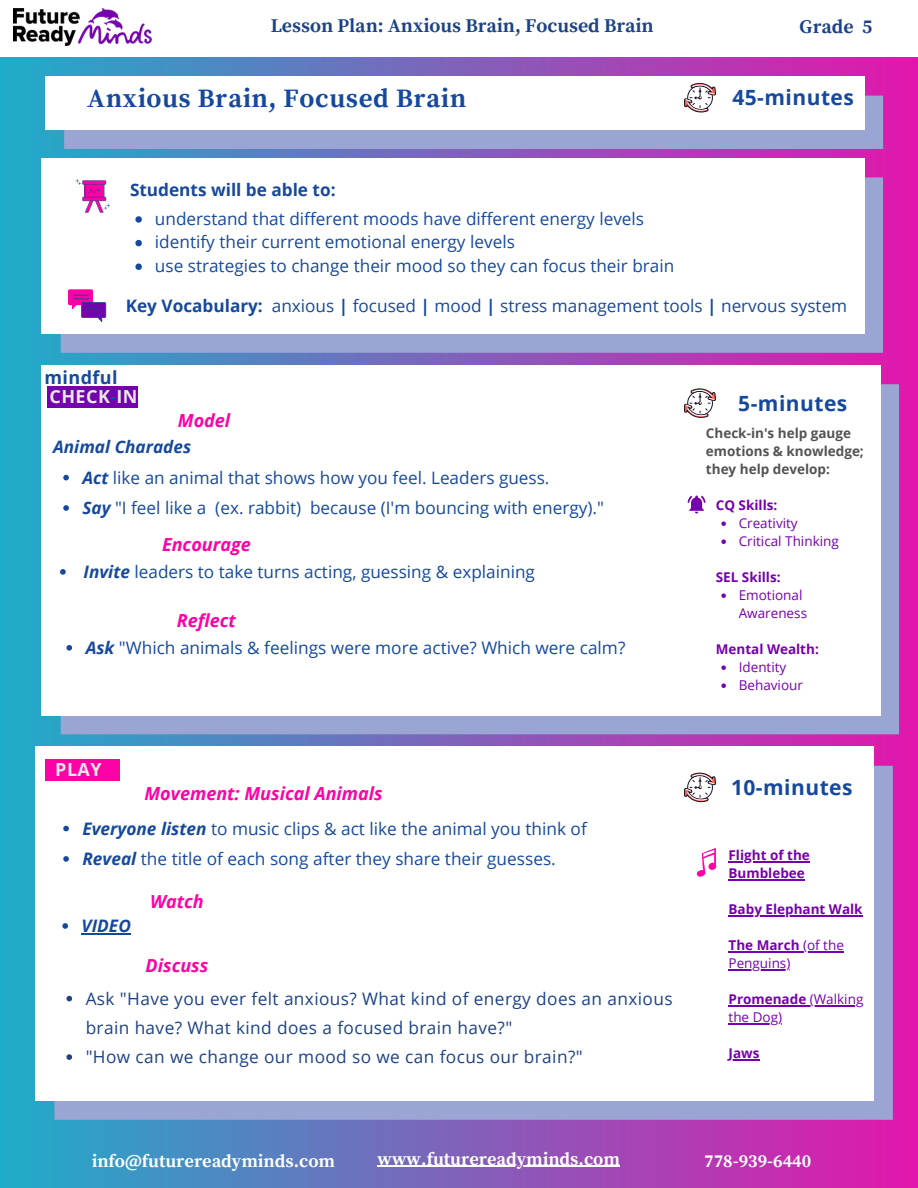
<style>
.page{position:relative;width:918px;height:1188px;background:#fff}
.page>*{position:absolute;margin:0;border:0;box-sizing:border-box;transform-origin:0 0}
.t1{font:700 26.4px "Source Serif Pro";letter-spacing:.025em;color:#16499d}
.t2{font:700 21px "Open Sans";letter-spacing:.025em;color:#16499d}
.t3{font:700 19.35px "Source Serif Pro";color:#1d4285}
.t4{font:700 18px "Source Serif Pro";color:#fff}
.t5{font:italic 700 18px "Open Sans";color:#ff00a7}
.t6{font:700 18px/19.2px "Open Sans";letter-spacing:.025em;color:#16499d}
.t7{font:700 18px "Open Sans";color:#e8e8e8}
.t8{font:17.25px/23.7px "Open Sans";color:#16499d}
.t9{font:17.25px/29.2px "Open Sans";letter-spacing:.025em;color:#1d4285}
.t10{font:700 17.25px "Open Sans";color:#16499d}
.t11{font:italic 700 17.25px "Open Sans";color:#16499d}
.t12{font:13.5px/18px "Open Sans";color:#7500ae}
.t13{font:700 13.5px/18px "Open Sans";color:#7500ae}
.t14{font:700 13.5px/18px "Open Sans";color:#535353}
.s1{font-weight:700}
.s2{color:#e8e8e8}
.s3{font-weight:700;font-style:italic}
</style>
<div class="page">
<div style="left:0;top:58px;width:918px;height:1130px;background:linear-gradient(to right,#25afc9,#e31eaf)"></div>
<div style="left:61px;top:177px;width:822px;height:176px;background:#9ba5d4"></div>
<div style="left:42px;top:158px;width:822px;height:176px;background:#fff"></div>
<div style="left:45px;top:77px;width:819px;height:53px;background:#fff"></div>
<div style="left:61px;top:384px;width:838px;height:350px;background:#9ba5d4"></div>
<div style="left:42px;top:365px;width:838px;height:350px;background:#fff"></div>
<svg style="left:688px;top:496px;width:18px;height:18px"></svg>
<div style="left:54px;top:766px;width:839px;height:354px;background:#9ba5d4"></div>
<div style="left:35px;top:747px;width:839px;height:354px;background:#fff"></div>
<svg style="left:62px;top:923px;width:6px;height:6px"></svg>
<hr style="left:82px;top:933px;width:49px;height:1px;background:#16499d">
<svg style="left:684px;top:772px;width:32px;height:31px"></svg>
<div style="left:48px;top:387px;width:90px;height:21px;background:#7500ae"></div>
<div style="left:46px;top:760px;width:74px;height:21px;background:#ff00a7"></div>
<svg style="left:64px;top:81px;width:819px;height:68px"></svg>
<svg style="left:684px;top:388px;width:32px;height:30px"></svg>
<svg style="left:66px;top:645px;width:6px;height:6px"></svg>
<svg style="left:696px;top:848px;width:20px;height:29px"></svg>
<svg style="left:135px;top:216px;width:7px;height:7px"></svg>
<svg style="left:135px;top:240px;width:7px;height:6px"></svg>
<svg style="left:135px;top:264px;width:7px;height:6px"></svg>
<svg style="left:721px;top:521px;width:5px;height:5px"></svg>
<svg style="left:721px;top:539px;width:5px;height:5px"></svg>
<svg style="left:721px;top:593px;width:5px;height:5px"></svg>
<svg style="left:721px;top:665px;width:5px;height:5px"></svg>
<svg style="left:721px;top:683px;width:5px;height:5px"></svg>
<hr style="left:729px;top:861px;width:81px;height:1px;background:#7500ae">
<hr style="left:729px;top:879px;width:76px;height:1px;background:#7500ae">
<hr style="left:729px;top:915px;width:33px;height:1px;background:#7500ae">
<hr style="left:762px;top:915px;width:101px;height:1px;background:#7500ae">
<hr style="left:729px;top:951px;width:74px;height:1px;background:#7500ae">
<hr style="left:803px;top:951px;width:41px;height:1px;background:#7500ae">
<hr style="left:729px;top:969px;width:61px;height:1px;background:#7500ae">
<hr style="left:729px;top:1005px;width:77px;height:1px;background:#7500ae">
<hr style="left:806px;top:1005px;width:57px;height:1px;background:#7500ae">
<hr style="left:729px;top:1023px;width:53px;height:1px;background:#7500ae">
<hr style="left:729px;top:1059px;width:30px;height:1px;background:#7500ae">
<img style="left:13px;top:8px;width:139px;height:37px">
<svg style="left:75px;top:179px;width:35px;height:34px"></svg>
<svg style="left:68px;top:289px;width:38px;height:33px"></svg>
<svg style="left:63px;top:475px;width:6px;height:5px"></svg>
<svg style="left:63px;top:505px;width:6px;height:6px"></svg>
<svg style="left:60px;top:569px;width:6px;height:6px"></svg>
<svg style="left:63px;top:826px;width:6px;height:5px"></svg>
<svg style="left:63px;top:856px;width:6px;height:6px"></svg>
<svg style="left:66px;top:996px;width:6px;height:5px"></svg>
<svg style="left:66px;top:1054px;width:6px;height:6px"></svg>
<hr style="left:377px;top:1166px;width:243px;height:1px;background:#fff">
<p class="t3" style="left:271px;top:14px;width:385px">Lesson Plan: Anxious Brain, Focused Brain</p>
<p class="t3" style="left:800px;top:15px;width:74px">Grade 5</p>
<h1 class="t1" style="left:87px;top:83px;width:380px">Anxious Brain, Focused Brain</h1>
<p class="t10" style="left:130px;top:177px;width:207px">Students will be able to:</p>
<p class="t2" style="left:732px;top:83px;width:123px">45-minutes</p>
<p class="t8" style="left:155px;top:206px;width:521px">understand that different moods have different energy levels identify their current emotional energy levels<br>use strategies to change their mood so they can focus their brain</p>
<p class="t8" style="left:126px;top:293px;width:723px"><span class="s1">Key Vocabulary:</span> anxious <span class="s1">|</span> focused <span class="s1">|</span> mood <span class="s1">|</span> stress management tools <span class="s1">|</span> nervous system</p>
<p class="t6" style="left:45px;top:368px;width:95px">mindful<br><span class="s2">CHECK</span>-<span class="s2">IN</span></p>
<p class="t5" style="left:178px;top:407px;width:54px">Model</p>
<p class="t11" style="left:53px;top:435px;width:139px">Animal Charades</p>
<p class="t8" style="left:82px;top:462px;width:523px;line-height:30.3px"><span class="s3">Act</span> like an animal that shows how you feel. Leaders guess.<br><span class="s3">Say</span> "I feel like a (ex. rabbit) because (I'm bouncing with energy)."</p>
<p class="t5" style="left:162px;top:532px;width:90px">Encourage</p>
<p class="t8" style="left:84px;top:560px;width:453px"><span class="s3">Invite</span> leaders to take turns acting, guessing &amp; explaining</p>
<p class="t5" style="left:177px;top:608px;width:61px">Reflect</p>
<p class="t8" style="left:86px;top:635px;width:541px"><span class="s3">Ask</span> "Which animals &amp; feelings were more active? Which were calm?</p>
<p class="t7" style="left:55px;top:757px;width:48px">PLAY</p>
<p class="t5" style="left:144px;top:781px;width:240px">Movement: Musical Animals</p>
<p class="t8" style="left:82px;top:813px;width:506px;line-height:30.3px"><span class="s3">Everyone listen</span> to music clips &amp; act like the animal you think of<br><span class="s3">Reveal</span> the title of each song after they share their guesses.</p>
<p class="t5" style="left:150px;top:888px;width:55px">Watch</p>
<p class="t11" style="left:82px;top:914px;width:51px">VIDEO</p>
<p class="t5" style="left:146px;top:953px;width:64px">Discuss</p>
<p class="t9" style="left:86px;top:983px;width:588px">Ask "Have you ever felt anxious? What kind of energy does an anxious brain have? What kind does a focused brain have?"<br>"How can we change our mood so we can focus our brain?"</p>
<p class="t2" style="left:738px;top:388px;width:111px">5-minutes</p>
<p class="t14" style="left:706px;top:424px;width:159px">Check-in's help gauge emotions &amp; knowledge; they help develop:</p>
<p class="t13" style="left:716px;top:496px;width:63px">CQ Skills:</p>
<p class="t12" style="left:739px;top:514px;width:102px">Creativity<br>Critical Thinking</p>
<p class="t13" style="left:716px;top:568px;width:66px">SEL Skills:</p>
<p class="t12" style="left:739px;top:586px;width:70px">Emotional<br>Awareness</p>
<p class="t13" style="left:716px;top:640px;width:105px">Mental Wealth:</p>
<p class="t12" style="left:739px;top:658px;width:66px">Identity<br>Behaviour</p>
<p class="t2" style="left:731px;top:772px;width:123px">10-minutes</p>
<p class="t13" style="left:729px;top:846px;width:83px">Flight of the<br>Bumblebee</p>
<p class="t13" style="left:729px;top:900px;width:136px">Baby Elephant Walk</p>
<p class="t12" style="left:729px;top:936px;width:117px"><span class="s1">The March</span> (of the<br>Penguins)</p>
<p class="t12" style="left:729px;top:990px;width:136px"><span class="s1">Promenade</span> (Walking the Dog)</p>
<p class="t13" style="left:729px;top:1044px;width:32px">Jaws</p>
<p class="t4" style="left:377px;top:1148px;width:244px">www.futurereadyminds.com</p>
<p class="t4" style="left:92px;top:1151px;width:245px">info@futurereadyminds.com</p>
<p class="t4" style="left:704px;top:1151px;width:108px">778-939-6440</p>
</div>
